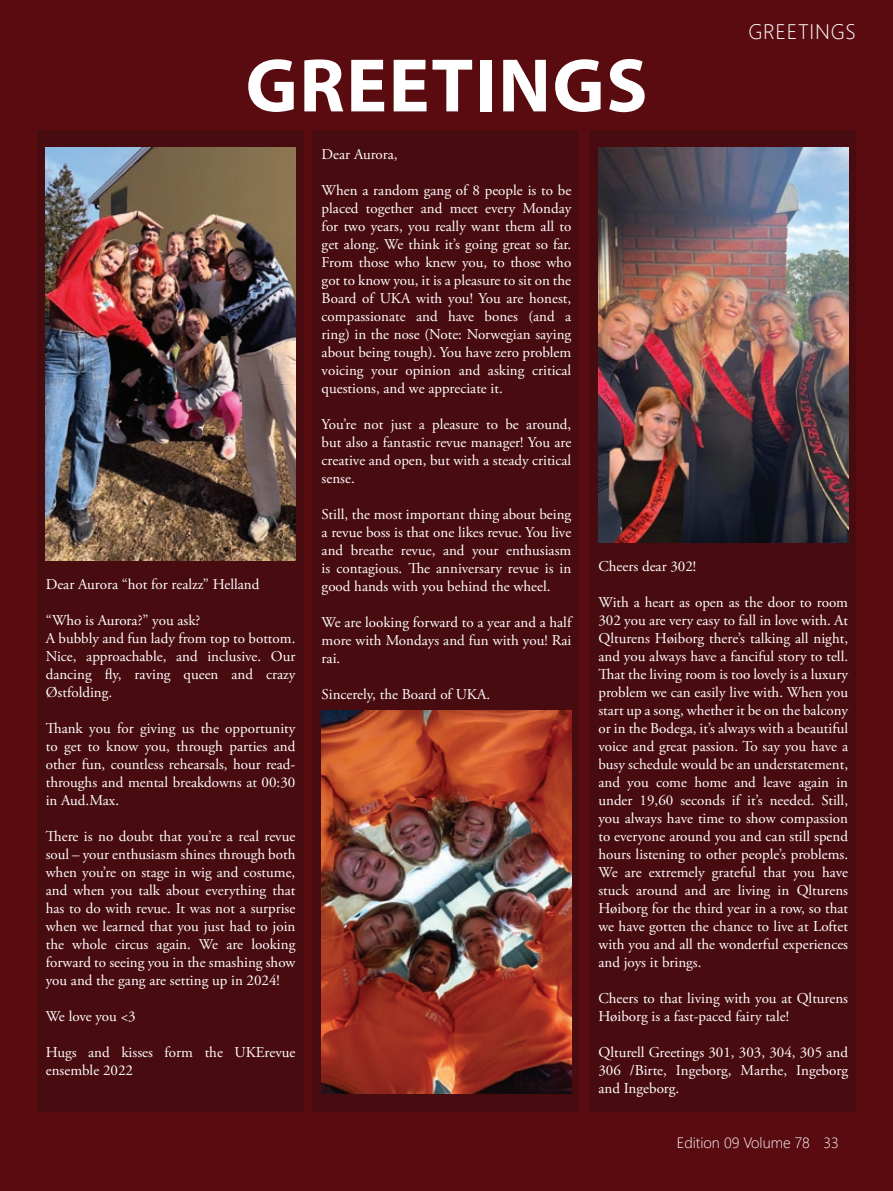
<style>
.page{position:relative;width:893px;height:1191px;background:#5a0b10}
.page>*{position:absolute;margin:0;border:0;box-sizing:border-box;transform-origin:0 0}
.t1{font:700 76.5px "Myriad Pro";letter-spacing:.02em;color:#fff}
.t2{font:300 21px "Segoe UI";letter-spacing:.035em;color:#fff}
.t3{font:15px/18px "Adobe Garamond Pro";color:#fff;text-align:justify}
.t4{font:300 15px "Segoe UI";color:#fff}
</style>
<div class="page">
<div style="left:312px;top:130px;width:267px;height:981px;background:#480b0f"></div>
<div style="left:589px;top:130px;width:267px;height:981px;background:#480b0f"></div>
<div style="left:37px;top:130px;width:267px;height:981px;background:#480b0f"></div>
<img style="left:46px;top:148px;width:249px;height:412px">
<img style="left:322px;top:710px;width:249px;height:383px">
<img style="left:598px;top:148px;width:250px;height:394px">
<h1 class="t1" style="left:246px;top:36px;width:403px">GREETINGS</h1>
<h2 class="t2" style="left:748px;top:12px;width:109px">GREETINGS</h2>
<p class="t3" style="left:46px;top:576px;width:215px">Dear Aurora “hot for realzz” Helland</p>
<p class="t3" style="left:46px;top:612px;width:251px;text-align:left">“Who is Aurora?” you ask?<br>A bubbly and fun lady from top to bottom.<br>Nice, approachable, and inclusive. Our dancing fly, raving queen and crazy<br>Østfolding.</p>
<p class="t3" style="left:46px;top:720px;width:251px">Thank you for giving us the opportunity to get to know you, through parties and other fun, countless rehearsals, hour read&shy;throughs and mental breakdowns at 00:30 in Aud.Max.</p>
<p class="t3" style="left:46px;top:828px;width:251px">There is no doubt that you’re a real revue soul – your enthusiasm shines through both when you’re on stage in wig and costume, and when you talk about everything that has to do with revue. It was not a surprise when we learned that you just had to join the whole circus again. We are looking forward to seeing you in the smashing show you and the gang are setting up in 2024!</p>
<p class="t3" style="left:46px;top:1008px;width:91px">We love you &lt;3</p>
<p class="t3" style="left:46px;top:1044px;width:251px">Hugs and kisses form the UKErevue ensemble 2022</p>
<p class="t3" style="left:322px;top:145px;width:78px">Dear Aurora,</p>
<p class="t3" style="left:322px;top:181px;width:251px">When a random gang of 8 people is to be placed together and meet every Monday for two years, you really want them all to get along. We think it’s going great so far.<br>From those who knew you, to those who got to know you, it is a pleasure to sit on the Board of UKA with you! You are honest, compassionate and have bones (and a ring) in the nose (Note: Norwegian saying about being tough). You have zero problem voicing your opinion and asking critical questions, and we appreciate it.</p>
<p class="t3" style="left:322px;top:415px;width:251px">You’re not just a pleasure to be around, but also a fantastic revue manager! You are creative and open, but with a steady critical sense.</p>
<p class="t3" style="left:322px;top:505px;width:251px">Still, the most important thing about being a revue boss is that one likes revue. You live and breathe revue, and your enthusiasm is contagious. The anniversary revue is in good hands with you behind the wheel.</p>
<p class="t3" style="left:322px;top:613px;width:251px">We are looking forward to a year and a half more with Mondays and fun with you! Rai rai.</p>
<p class="t3" style="left:322px;top:685px;width:170px">Sincerely, the Board of UKA.</p>
<p class="t3" style="left:598px;top:558px;width:99px">Cheers dear 302!</p>
<p class="t3" style="left:598px;top:594px;width:251px">With a heart as open as the door to room 302 you are very easy to fall in love with. At Qlturens Høiborg there’s talking all night, and you always have a fanciful story to tell.<br>That the living room is too lovely is a luxury problem we can easily live with. When you start up a song, whether it be on the balcony or in the Bodega, it’s always with a beautiful voice and great passion. To say you have a busy schedule would be an understatement, and you come home and leave again in under 19,60 seconds if it’s needed. Still, you always have time to show compassion to everyone around you and can still spend hours listening to other people’s problems.<br>We are extremely grateful that you have stuck around and are living in Qlturens Høiborg for the third year in a row, so that we have gotten the chance to live at Loftet with you and all the wonderful experiences and joys it brings.</p>
<p class="t3" style="left:598px;top:990px;width:251px">Cheers to that living with you at Qlturens<br>Høiborg is a fast-paced fairy tale!</p>
<p class="t3" style="left:598px;top:1044px;width:251px">Qlturell Greetings 301, 303, 304, 305 and 306 /Birte, Ingeborg, Marthe, Ingeborg and Ingeborg.</p>
<p class="t4" style="left:677px;top:1128px;width:163px">Edition 09 Volume 78 33</p>
</div>
